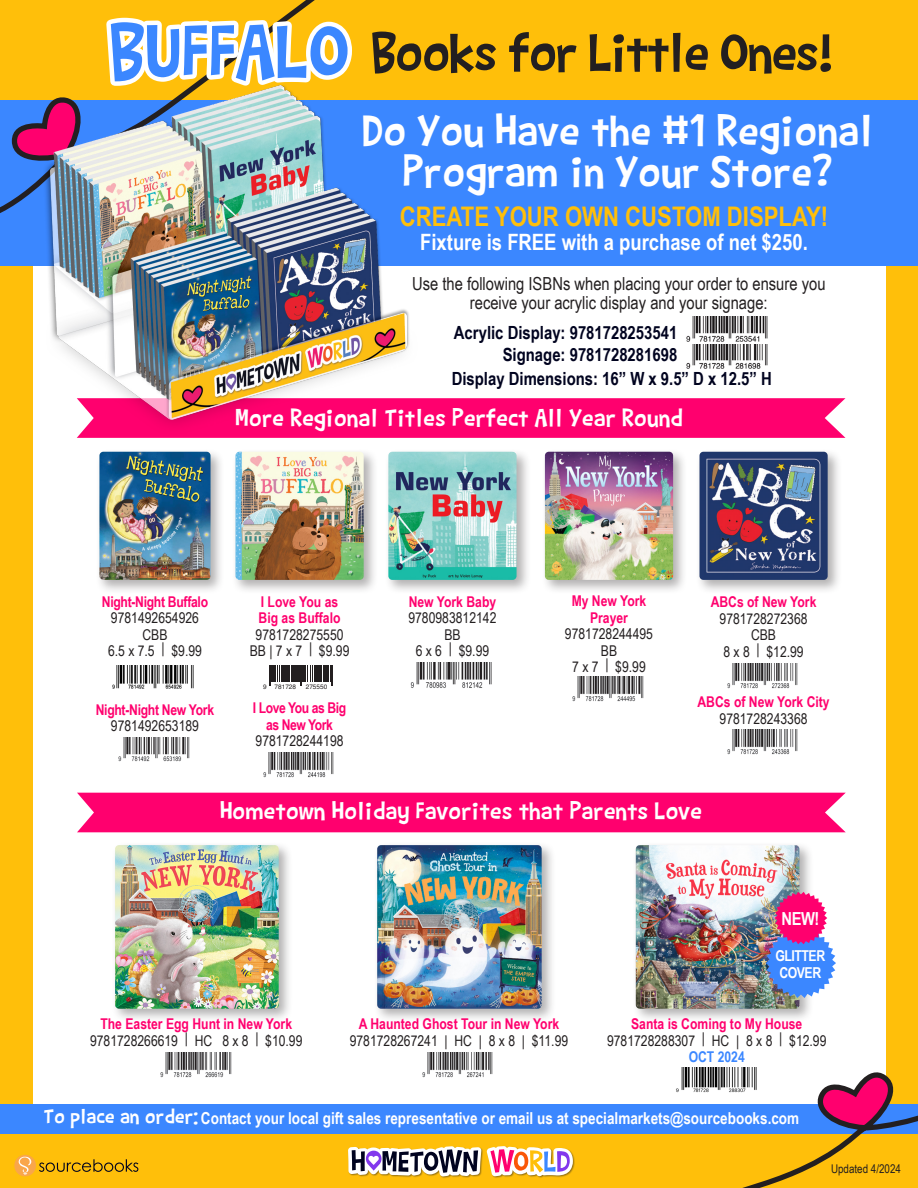
<style>
.page{position:relative;width:918px;height:1188px;background:#ffbf0a}
.page>*{position:absolute;margin:0;border:0;box-sizing:border-box;transform-origin:0 0}
.t1{font:59.25px "Barthowheel";letter-spacing:-.03em;color:#231f20}
.t2{font:48px/40.5px "Barthowheel";color:#fff;text-align:center}
.t3{font:27px "Barthowheel";color:#fff}
.t4{font:700 27px "Arial Narrow";color:#ffbf0a}
.t5{font:700 22.5px "Arial Narrow";color:#fff}
.t6{font:700 18.15px "Arial Narrow";color:#00031f}
.t7{font:18px/19.5px "Arial Narrow";color:#231f20;text-align:center}
.t8{font:700 18px "Arial Narrow";color:#fff}
.t9{font:700 16.5px "Arial Narrow";color:#fff}
.t10{font:700 15px/16.5px "Arial Narrow";letter-spacing:-.03em;color:#fff}
.t11{font:14.85px/16.5px "Arial Narrow";color:#231f20;text-align:center}
.t12{font:700 14.85px/16.5px "Arial Narrow";color:#ff006e;text-align:center}
.t13{font:700 14.85px/16.5px "Arial Narrow";letter-spacing:-.02em;color:#ff006e;text-align:center}
.t14{font:700 14.85px "Arial Narrow";letter-spacing:-.03em;color:#ff006e}
.t15{font:700 14.85px "Arial Narrow";color:#3b87ff}
.t16{font:12px "Arial Narrow";color:#231f20}
.t17{font:6.45px "Helvetica";color:#231f20}
.s1{font-size:83.4px;color:#fff}
.s2{font-weight:400;color:#231f20}
.s3{font-weight:700;color:#ff006e}
.s4{font-family:"Barthowheel";font-weight:400;font-size:22.5px}
</style>
<div class="page">
<div style="left:34px;top:105px;width:852px;height:1003px;background:#fff"></div>
<svg style="left:39px;top:1159px;width:99px;height:13px"></svg>
<div style="left:14px;top:1155px;width:22px;height:21px;background:#f9a64a;border-radius:50%"></div>
<svg style="left:19px;top:1157px;width:12px;height:18px"></svg>
<svg style="left:346px;top:1052px;width:183px;height:126px"></svg>
<div style="left:77px;top:793px;width:769px;height:39px;background:#ff006e"></div>
<svg style="left:77px;top:398px;width:768px;height:40px;background:#ff0872"></svg>
<div style="left:695px;top:448px;width:147px;height:147px;background:#231f20;opacity:.35"></div>
<img style="left:699px;top:452px;width:129px;height:128px">
<div style="left:95px;top:448px;width:130px;height:147px;background:#231f20;opacity:.35"></div>
<img style="left:99px;top:452px;width:112px;height:128px">
<div style="left:231px;top:448px;width:147px;height:147px;background:#231f20;opacity:.35"></div>
<img style="left:236px;top:452px;width:128px;height:128px">
<div style="left:384px;top:448px;width:147px;height:147px;background:#231f20;opacity:.35"></div>
<img style="left:388px;top:452px;width:129px;height:128px">
<div style="left:0;top:100px;width:918px;height:166px;background:#3b87ff"></div>
<svg style="left:0;top:0;width:315px;height:213px"></svg>
<img style="left:38px;top:71px;width:381px;height:365px">
<img style="left:686px;top:316px;width:82px;height:25px">
<img style="left:686px;top:344px;width:82px;height:25px">
<div style="left:0;top:1104px;width:918px;height:29px;background:#3b87ff"></div>
<svg style="left:529px;top:1067px;width:389px;height:121px"></svg>
<img style="left:112px;top:665px;width:82px;height:24px">
<img style="left:263px;top:753px;width:71px;height:24px">
<img style="left:410px;top:662px;width:82px;height:26px">
<img style="left:727px;top:663px;width:71px;height:25px">
<div style="left:541px;top:448px;width:147px;height:147px;background:#231f20;opacity:.35"></div>
<img style="left:545px;top:452px;width:128px;height:128px">
<img style="left:572px;top:677px;width:72px;height:25px">
<div style="left:111px;top:841px;width:182px;height:182px;background:#231f20;opacity:.35"></div>
<img style="left:115px;top:845px;width:164px;height:164px">
<div style="left:373px;top:841px;width:183px;height:182px;background:#231f20;opacity:.35"></div>
<img style="left:377px;top:845px;width:165px;height:164px">
<img style="left:160px;top:1053px;width:72px;height:24px">
<div style="left:632px;top:841px;width:182px;height:182px;background:#231f20;opacity:.35"></div>
<img style="left:636px;top:845px;width:163px;height:164px">
<img style="left:674px;top:1068px;width:87px;height:24px">
<img style="left:420px;top:1053px;width:77px;height:24px">
<img style="left:727px;top:730px;width:71px;height:24px">
<svg style="left:269px;top:665px;width:64px;height:21px"></svg>
<img style="left:118px;top:737px;width:72px;height:25px">
<img style="left:766px;top:892px;width:70px;height:106px">
<p class="t1" style="left:109px;top:19px;width:727px"><span class="s1">BUFFALO</span> Books for Little Ones!</p>
<p class="t2" style="left:362px;top:110px;width:513px">Do You Have the #1 Regional<br>Program in Your Store?</p>
<p class="t4" style="left:400px;top:196px;width:430px">CREATE YOUR OWN CUSTOM DISPLAY!</p>
<p class="t5" style="left:420px;top:225px;width:389px">Fixture is FREE with a purchase of net $250.</p>
<p class="t7" style="left:412px;top:273px;width:415px">Use the following ISBNs when placing your order to ensure you receive your acrylic display and your signage:</p>
<p class="t6" style="left:454px;top:319px;width:225px">Acrylic Display: 9781728253541</p>
<p class="t6" style="left:503px;top:341px;width:176px">Signage: 9781728281698</p>
<p class="t6" style="left:452px;top:365px;width:322px">Display Dimensions: 16” W x 9.5” D x 12.5” H</p>
<p class="t3" style="left:236px;top:402px;width:449px">More Regional Titles Perfect All Year Round</p>
<p class="t13" style="left:102px;top:592px;width:108px">Night-Night Buffalo</p>
<p class="t11" style="left:111px;top:609px;width:90px">9781492654926</p>
<p class="t11" style="left:142px;top:625px;width:27px">CBB</p>
<p class="t11" style="left:108px;top:642px;width:95px">6.5 x 7.5 | $9.99</p>
<p class="t13" style="left:96px;top:700px;width:120px">Night-Night New York<br><span class="s2">9781492653189</span></p>
<p class="t12" style="left:261px;top:592px;width:79px">I Love You as</p>
<p class="t12" style="left:259px;top:609px;width:83px">Big as Buffalo</p>
<p class="t11" style="left:256px;top:625px;width:90px">9781728275550</p>
<p class="t11" style="left:250px;top:642px;width:101px">BB | 7 x 7 | $9.99</p>
<p class="t17" style="left:263px;top:681px;width:34px">9 781728</p>
<p class="t17" style="left:306px;top:681px;width:23px">275550</p>
<p class="t14" style="left:253px;top:697px;width:95px">I Love You as Big</p>
<p class="t11" style="left:256px;top:716px;width:90px"><span class="s3">as New York<br></span>9781728244198</p>
<p class="t11" style="left:408px;top:592px;width:90px;text-align:left"><span class="s3">New York Baby<br></span>9780983812142</p>
<p class="t11" style="left:444px;top:625px;width:18px">BB</p>
<p class="t11" style="left:416px;top:642px;width:75px">6 x 6 | $9.99</p>
<p class="t12" style="left:572px;top:592px;width:76px">My New York</p>
<p class="t11" style="left:565px;top:609px;width:90px"><span class="s3">Prayer<br></span>9781728244495</p>
<p class="t11" style="left:601px;top:642px;width:18px">BB</p>
<p class="t11" style="left:572px;top:658px;width:75px">7 x 7 | $9.99</p>
<p class="t12" style="left:711px;top:593px;width:107px">ABCs of New York<br><span class="s2">9781728272368</span></p>
<p class="t11" style="left:751px;top:626px;width:27px">CBB</p>
<p class="t11" style="left:723px;top:643px;width:82px">8 x 8 | $12.99</p>
<p class="t12" style="left:697px;top:693px;width:134px">ABCs of New York City<br><span class="s2">9781728243368</span></p>
<p class="t3" style="left:220px;top:795px;width:483px">Hometown Holiday Favorites that Parents Love</p>
<p class="t8" style="left:782px;top:905px;width:39px">NEW!</p>
<p class="t10" style="left:775px;top:947px;width:51px">GLITTER<br>COVER</p>
<p class="t11" style="left:90px;top:1015px;width:214px"><span class="s3">The Easter Egg Hunt in New York<br></span>9781728266619 | HC 8 x 8 | $10.99</p>
<p class="t11" style="left:607px;top:1015px;width:221px"><span class="s3">Santa is Coming to My House<br></span>9781728288307 | HC | 8 x 8 | $12.99</p>
<p class="t15" style="left:689px;top:1046px;width:58px">OCT 2024</p>
<p class="t12" style="left:359px;top:1015px;width:202px">A Haunted Ghost Tour in New York</p>
<p class="t11" style="left:350px;top:1031px;width:220px">9781728267241 | HC | 8 x 8 | $11.99</p>
<p class="t9" style="left:44px;top:1106px;width:757px"><span class="s4">To place an order:</span> Contact your local gift sales representative or email us at specialmarkets@sourcebooks.com</p>
<p class="t16" style="left:831px;top:1160px;width:72px">Updated 4/2024</p>
</div>
